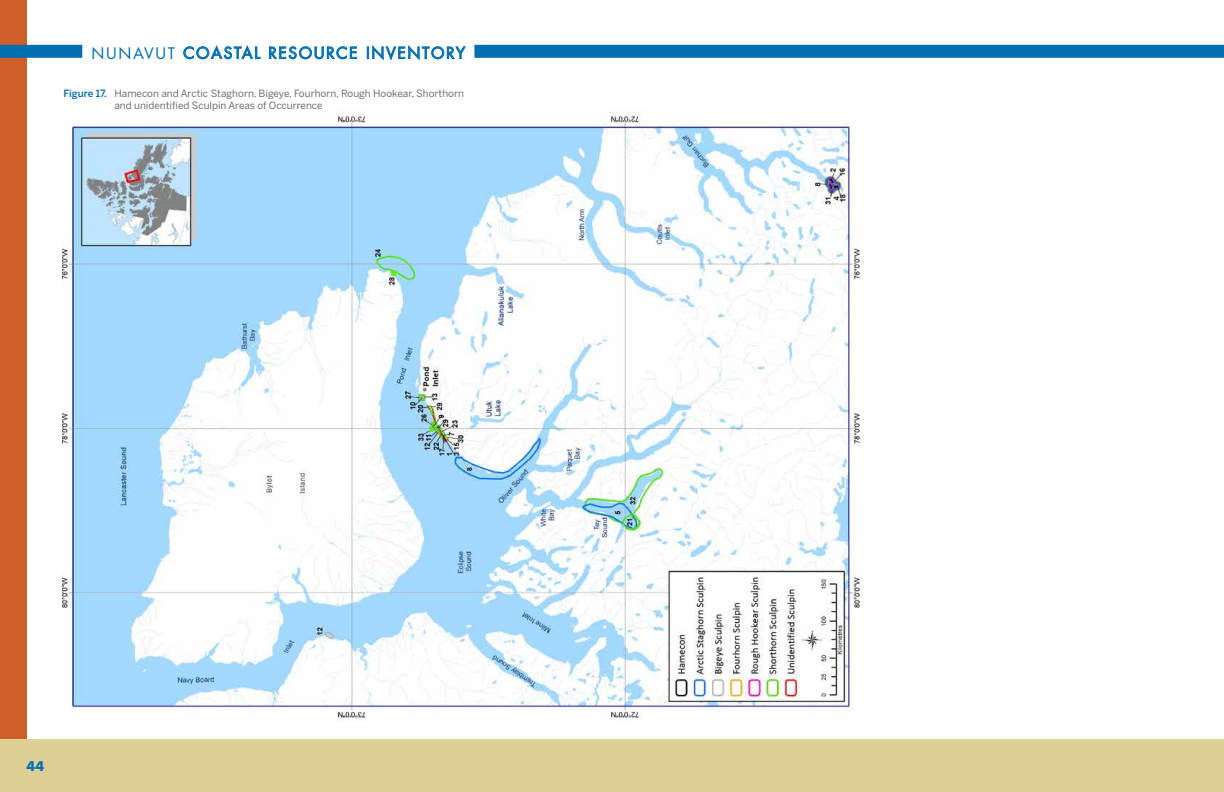
<style>
.page{position:relative;width:1224px;height:792px;background:#fff}
.page>*{position:absolute;margin:0;border:0;box-sizing:border-box;transform-origin:0 0}
.t1{font:15.5px "Futura";letter-spacing:.11em;color:#006fb2}
.t2{font:700 13px "Futura";color:#006fb2}
.t3{font:10px/12px "Benton Sans";color:#6d6e71}
.s1{font-weight:500;color:#006fb2}
</style>
<div class="page">
<div style="left:0;top:0;width:27px;height:792px;background:#d05e28"></div>
<div style="left:0;top:740px;width:1224px;height:52px;background:#ddcf95"></div>
<div style="left:474px;top:45px;width:750px;height:13px;background:#006fb2"></div>
<div style="left:0;top:45px;width:82px;height:13px;background:#006fb2"></div>
<svg style="left:183px;top:45px;width:78px;height:15px"></svg>
<svg style="left:269px;top:46px;width:88px;height:14px"></svg>
<svg style="left:367px;top:45px;width:99px;height:16px"></svg>
<img style="left:62px;top:111px;width:799px;height:608px">
<h1 class="t1" style="left:92px;top:42px;width:375px">NUNAVUT COASTAL RESOURCE INVENTORY</h1>
<p class="t3" style="left:114px;top:87px;width:351px;text-indent:-51px"><span class="s1">Figure 17.</span> Hamecon and Arctic Staghorn, Bigeye, Fourhorn, Rough Hookear, Shorthorn and unidentified Sculpin Areas of Occurrence</p>
<h2 class="t2" style="left:26px;top:757px;width:20px">44</h2>
</div>
